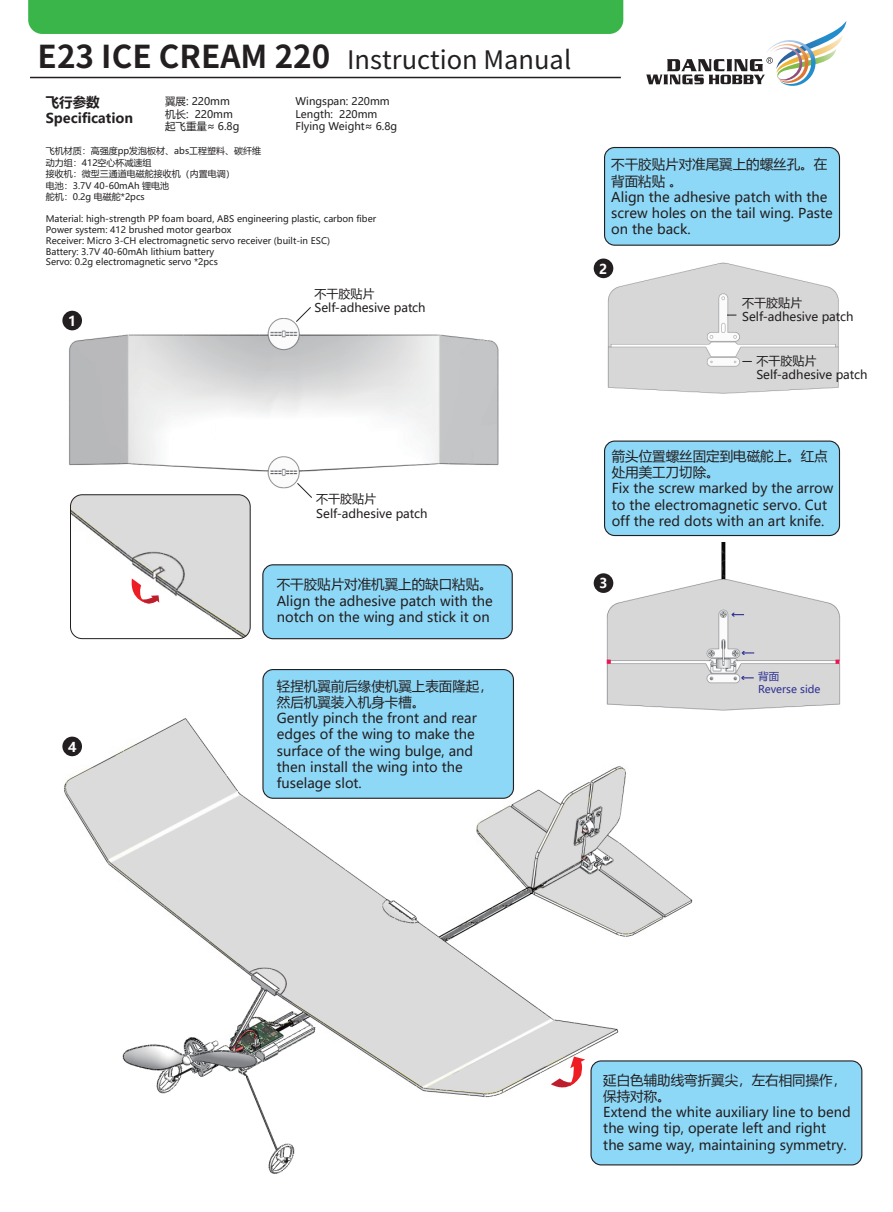
<style>
.page{position:relative;width:893px;height:1212px;background:#fff}
.page>*{position:absolute;margin:0;border:0;box-sizing:border-box;transform-origin:0 0}
.t1{font:700 31.5px "Source Han Sans CN";color:#231f20}
.t2{font:25.5px "Source Han Sans CN";color:#231f20}
.t3{font:13.5px/16.2px "Microsoft Ya Hei";color:#231f20}
.t4{font:700 13.5px/15.8px "Microsoft Ya Hei";color:#231f20}
.t5{font:700 13.5px "Microsoft Ya Hei";color:#fff}
.t6{font:12px/14.4px "Microsoft Ya Hei";color:#231f20}
.t7{font:10.5px/12.6px "Microsoft Ya Hei";color:#231f20}
.t8{font:10.5px/12.6px "Microsoft Ya Hei";color:#2e3092}
.t9{font:9px/10.8px "Microsoft Ya Hei";color:#231f20}
</style>
<div class="page">
<img style="left:62px;top:718px;width:635px;height:456px">
<div style="left:263px;top:669px;width:250px;height:129px;background:#8ed8f7;border-radius:10px"></div>
<div style="left:262px;top:669px;width:252px;height:130px;border:1px solid #231f20;border-radius:10px"></div>
<div style="left:591px;top:1061px;width:271px;height:104px;background:#8ed8f7;border-radius:10px"></div>
<div style="left:590px;top:1060px;width:272px;height:105px;border:1px solid #231f20;border-radius:10px"></div>
<svg style="left:646px;top:21px;width:200px;height:65px"></svg>
<hr style="left:30px;top:77px;width:591px;height:1px;background:#231f20">
<img style="left:62px;top:312px;width:437px;height:177px">
<img style="left:602px;top:262px;width:237px;height:132px">
<img style="left:606px;top:542px;width:235px;height:169px">
<svg style="left:741px;top:676px;width:13px;height:4px"></svg>
<svg style="left:607px;top:660px;width:4px;height:4px"></svg>
<svg style="left:836px;top:660px;width:3px;height:4px"></svg>
<svg style="left:741px;top:651px;width:13px;height:4px"></svg>
<svg style="left:731px;top:613px;width:13px;height:3px"></svg>
<svg style="left:295px;top:307px;width:17px;height:16px"></svg>
<svg style="left:296px;top:482px;width:17px;height:16px"></svg>
<div style="left:604px;top:148px;width:235px;height:97px;background:#8ed8f7;border-radius:10px"></div>
<div style="left:604px;top:147px;width:236px;height:99px;border:1px solid #231f20;border-radius:10px"></div>
<div style="left:263px;top:565px;width:249px;height:74px;background:#8ed8f7;border-radius:10px"></div>
<div style="left:262px;top:564px;width:251px;height:75px;border:1px solid #231f20;border-radius:10px"></div>
<div style="left:604px;top:441px;width:235px;height:94px;background:#8ed8f7;border-radius:10px"></div>
<div style="left:604px;top:440px;width:236px;height:96px;border:1px solid #231f20;border-radius:10px"></div>
<img style="left:71px;top:496px;width:178px;height:143px">
<div style="left:70px;top:494px;width:181px;height:145px;border:1px solid #231f20;border-radius:12px"></div>
<svg style="left:129px;top:578px;width:30px;height:26px"></svg>
<div style="left:62px;top:311px;width:20px;height:19px;background:#231f20;border-radius:50%"></div>
<div style="left:594px;top:258px;width:19px;height:20px;background:#231f20;border-radius:50%"></div>
<div style="left:594px;top:573px;width:19px;height:20px;background:#231f20;border-radius:50%"></div>
<div style="left:62px;top:737px;width:20px;height:19px;background:#231f20;border-radius:50%"></div>
<svg style="left:551px;top:1056px;width:34px;height:38px"></svg>
<div style="left:28px;top:0;width:595px;height:34px;background:#3ab54a"></div>
<h1 class="t1" style="left:38px;top:39px;width:294px">E23 ICE CREAM 220</h1>
<h2 class="t2" style="left:347px;top:45px;width:226px">Instruction Manual</h2>
<p class="t4" style="left:46px;top:93px;width:89px">飞行参数<br>Specification</p>
<p class="t7" style="left:165px;top:95px;width:76px">翼展: 220mm机长: 220mm起飞重量≈ 6.8g</p>
<p class="t7" style="left:296px;top:95px;width:103px">Wingspan: 220mm<br>Length: 220mm<br>Flying Weight≈ 6.8g</p>
<p class="t9" style="left:46px;top:145px;width:217px;line-height:11.6px">飞机材质：高强度pp发泡板材、abs工程塑料、碳纤维动力组：412空心杯减速组</p>
<p class="t9" style="left:46px;top:168px;width:190px;line-height:11.6px">接收机：微型三通道电磁舵接收机（内置电调）电池：3.7V 40-60mAh 锂电池<br>舵机：0.2g 电磁舵*2pcs</p>
<p class="t9" style="left:46px;top:213px;width:332px">Material: high-strength PP foam board, ABS engineering plastic, carbon fiber Power system: 412 brushed motor gearbox<br>Receiver: Micro 3-CH electromagnetic servo receiver (built-in ESC)<br>Battery: 3.7V 40-60mAh lithium battery<br>Servo: 0.2g electromagnetic servo *2pcs</p>
<p class="t3" style="left:611px;top:156px;width:223px">不干胶贴片对准尾翼上的螺丝孔。在背面粘贴 。<br>Align the adhesive patch with the screw holes on the tail wing. Paste on the back.</p>
<p class="t5" style="left:599px;top:259px;width:10px">2</p>
<p class="t5" style="left:68px;top:312px;width:10px">1</p>
<p class="t5" style="left:68px;top:737px;width:10px">4</p>
<p class="t6" style="left:314px;top:286px;width:113px">不干胶贴片<br>Self-adhesive patch</p>
<p class="t6" style="left:742px;top:295px;width:113px">不干胶贴片<br>Self-adhesive patch</p>
<p class="t6" style="left:756px;top:353px;width:113px">不干胶贴片<br>Self-adhesive patch</p>
<p class="t6" style="left:316px;top:491px;width:113px">不干胶贴片<br>Self-adhesive patch</p>
<p class="t3" style="left:277px;top:576px;width:218px;text-align:justify">不干胶贴片对准机翼上的缺口粘贴。Align the adhesive patch with the notch on the wing and stick it on</p>
<p class="t3" style="left:277px;top:677px;width:217px">轻捏机翼前后缘使机翼上表面隆起，然后机翼装入机身卡槽。<br>Gently pinch the front and rear edges of the wing to make the surface of the wing bulge, and then install the wing into the fuselage slot.</p>
<p class="t3" style="left:612px;top:448px;width:223px">箭头位置螺丝固定到电磁舵上。红点处用美工刀切除。<br>Fix the screw marked by the arrow to the electromagnetic servo. Cut off the red dots with an art knife.</p>
<p class="t5" style="left:599px;top:574px;width:10px">3</p>
<p class="t8" style="left:758px;top:670px;width:64px">背面<br>Reverse side</p>
<p class="t3" style="left:603px;top:1071px;width:249px">延白色辅助线弯折翼尖，左右相同操作，保持对称。<br>Extend the white auxiliary line to bend the wing tip, operate left and right the same way, maintaining symmetry.</p>
</div>
